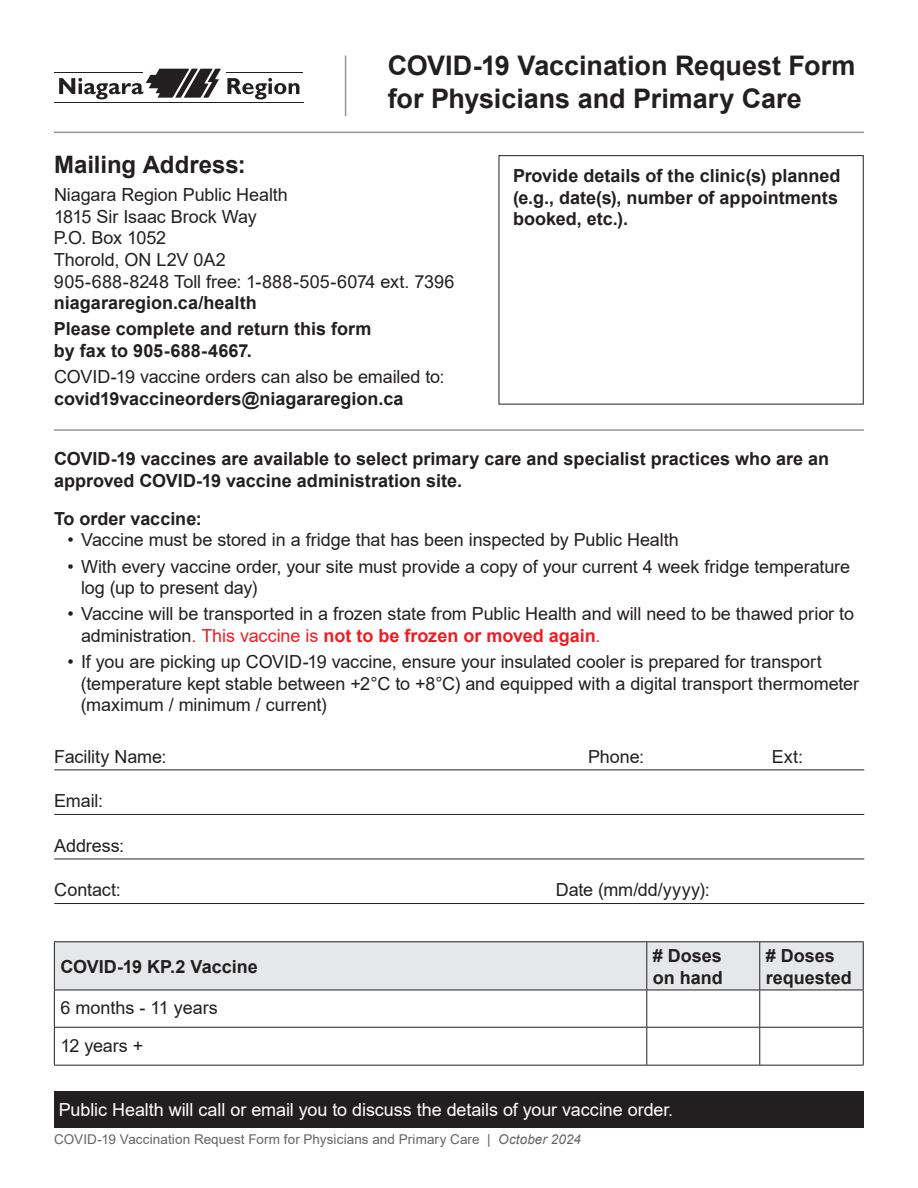
<style>
.page{position:relative;width:918px;height:1188px;background:#fff}
.page>*{position:absolute;margin:0;border:0;box-sizing:border-box;transform-origin:0 0}
.id498{font:700 27px/32.4px "Arial";color:#231f20}
.id500{font:700 24px "Arial";color:#231f20}
.id542{font:18px/21.6px "Arial";letter-spacing:-.005em;color:#231f20}
.id501{font:700 18px/21.6px "Arial";color:#231f20}
.id501-2{font:18px/21.6px "Arial";letter-spacing:-.005em;color:#231f20}
.id501-3{font:18px "Arial";letter-spacing:-.005em;color:#fff}
.id502{font:18px "Arial";letter-spacing:-.005em;color:#231f20}
.t1{font:13.5px "Arial";letter-spacing:.005em;color:#636466}
.s1{font-weight:700}
.s2{color:#ed1d24}
.s3{font-weight:700;color:#ed1d24}
.s4{font-style:italic}
</style>
<div class="page">
<svg style="left:59px;top:69px;width:162px;height:30px"></svg>
<svg style="left:227px;top:78px;width:72px;height:21px"></svg>
<hr style="left:54px;top:102px;width:249px;height:1px;background:#231f20">
<hr style="left:54px;top:72px;width:89px;height:1px;background:#231f20">
<hr style="left:227px;top:72px;width:76px;height:1px;background:#231f20">
<hr style="left:345px;top:56px;width:1px;height:60px;background:#939598">
<hr style="left:54px;top:132px;width:810px;height:1px;background:#939598">
<div style="left:499px;top:155px;width:365px;height:250px;background:#fff;border:1px solid #241f21"></div>
<hr style="left:54px;top:429px;width:810px;height:2px;background:#939598">
<hr style="left:54px;top:770px;width:810px;height:1px;background:#231f20">
<hr style="left:54px;top:814px;width:810px;height:1px;background:#231f20">
<hr style="left:54px;top:859px;width:810px;height:1px;background:#231f20">
<hr style="left:54px;top:903px;width:810px;height:1px;background:#231f20">
<div style="left:55px;top:942px;width:808px;height:48px;background:#e6e7e8"></div>
<hr style="left:54px;top:941px;width:593px;height:1px;background:#231f20">
<hr style="left:54px;top:942px;width:1px;height:48px;background:#231f20">
<hr style="left:647px;top:941px;width:113px;height:1px;background:#231f20">
<hr style="left:646px;top:942px;width:1px;height:48px;background:#231f20">
<hr style="left:760px;top:941px;width:104px;height:1px;background:#231f20">
<hr style="left:759px;top:942px;width:1px;height:48px;background:#231f20">
<hr style="left:863px;top:942px;width:1px;height:48px;background:#231f20">
<hr style="left:54px;top:990px;width:593px;height:1px;background:#231f20">
<hr style="left:54px;top:990px;width:1px;height:37px;background:#231f20">
<hr style="left:647px;top:990px;width:113px;height:1px;background:#231f20">
<hr style="left:646px;top:990px;width:1px;height:37px;background:#231f20">
<hr style="left:760px;top:990px;width:104px;height:1px;background:#231f20">
<hr style="left:759px;top:990px;width:1px;height:37px;background:#231f20">
<hr style="left:863px;top:990px;width:1px;height:37px;background:#231f20">
<hr style="left:54px;top:1027px;width:593px;height:1px;background:#231f20">
<hr style="left:54px;top:1028px;width:1px;height:37px;background:#231f20">
<hr style="left:54px;top:1065px;width:593px;height:1px;background:#231f20">
<hr style="left:647px;top:1027px;width:113px;height:1px;background:#231f20">
<hr style="left:646px;top:1028px;width:1px;height:37px;background:#231f20">
<hr style="left:647px;top:1065px;width:113px;height:1px;background:#231f20">
<hr style="left:760px;top:1027px;width:104px;height:1px;background:#231f20">
<hr style="left:759px;top:1028px;width:1px;height:37px;background:#231f20">
<hr style="left:863px;top:1028px;width:1px;height:37px;background:#231f20">
<hr style="left:760px;top:1065px;width:104px;height:1px;background:#231f20">
<div style="left:54px;top:1091px;width:810px;height:37px;background:#231f20"></div>
<p class="id498" style="left:388px;top:50px;width:469px">COVID-19 Vaccination Request Form for Physicians and Primary Care</p>
<p class="id500" style="left:54px;top:147px;width:193px">Mailing Address:</p>
<p class="id501-2" style="left:54px;top:184px;width:402px">Niagara Region Public Health<br>1815 Sir Isaac Brock Way<br>P.O. Box 1052<br>Thorold, ON L2V 0A2<br>905-688-8248 Toll free: 1-888-505-6074 ext. 7396 <span class="s1">niagararegion.ca/health</span></p>
<p class="id501" style="left:54px;top:318px;width:319px">Please complete and return this form by fax to 905-688-4667.</p>
<p class="id501-2" style="left:54px;top:366px;width:392px">COVID-19 vaccine orders can also be emailed to: <span class="s1">covid19vaccineorders@niagararegion.ca</span></p>
<p class="id501" style="left:513px;top:165px;width:329px">Provide details of the clinic(s) planned (e.g., date(s), number of appointments booked, etc.).</p>
<p class="id501" style="left:54px;top:448px;width:777px;line-height:22.5px">COVID-19 vaccines are available to select primary care and specialist practices who are an approved COVID-19 vaccine administration site.</p>
<p class="id501" style="left:54px;top:508px;width:149px">To order vaccine:</p>
<p class="id542" style="left:68px;top:529px;width:613px">• Vaccine must be stored in a fridge that has been inspected by Public Health</p>
<p class="id542" style="left:81px;top:555px;width:771px;text-indent:-14px">• With every vaccine order, your site must provide a copy of your current 4 week fridge temperature log (up to present day)</p>
<p class="id542" style="left:81px;top:603px;width:775px;text-indent:-14px">• Vaccine will be transported in a frozen state from Public Health and will need to be thawed prior to administration<span class="s2">. This vaccine is</span> <span class="s3">not to be frozen or moved again</span><span class="s2">.</span></p>
<p class="id542" style="left:81px;top:651px;width:780px;text-indent:-13px">• If you are picking up COVID-19 vaccine, ensure your insulated cooler is prepared for transport (temperature kept stable between +2°C to +8°C) and equipped with a digital transport thermometer (maximum / minimum / current)</p>
<p class="id502" style="left:54px;top:744px;width:114px">Facility Name:</p>
<p class="id502" style="left:588px;top:744px;width:57px">Phone:</p>
<p class="id502" style="left:772px;top:744px;width:33px">Ext:</p>
<p class="id502" style="left:54px;top:789px;width:50px">Email:</p>
<p class="id502" style="left:54px;top:833px;width:71px">Address:</p>
<p class="id502" style="left:54px;top:878px;width:68px">Contact:</p>
<p class="id502" style="left:556px;top:878px;width:156px">Date (mm/dd/yyyy):</p>
<p class="id501" style="left:60px;top:956px;width:199px">COVID-19 KP.2 Vaccine</p>
<p class="id501" style="left:653px;top:945px;width:71px"># Doses on hand</p>
<p class="id501" style="left:766px;top:945px;width:88px"># Doses requested</p>
<p class="id501-2" style="left:60px;top:996px;width:159px">6 months - 11 years</p>
<p class="id501-2" style="left:60px;top:1035px;width:85px">12 years +</p>
<p class="id501-3" style="left:59px;top:1097px;width:616px">Public Health will call or email you to discuss the details of your vaccine order.</p>
<p class="t1" style="left:54px;top:1130px;width:528px">COVID-19 Vaccination Request Form for Physicians and Primary Care | <span class="s4">October 2024</span></p>
</div>
